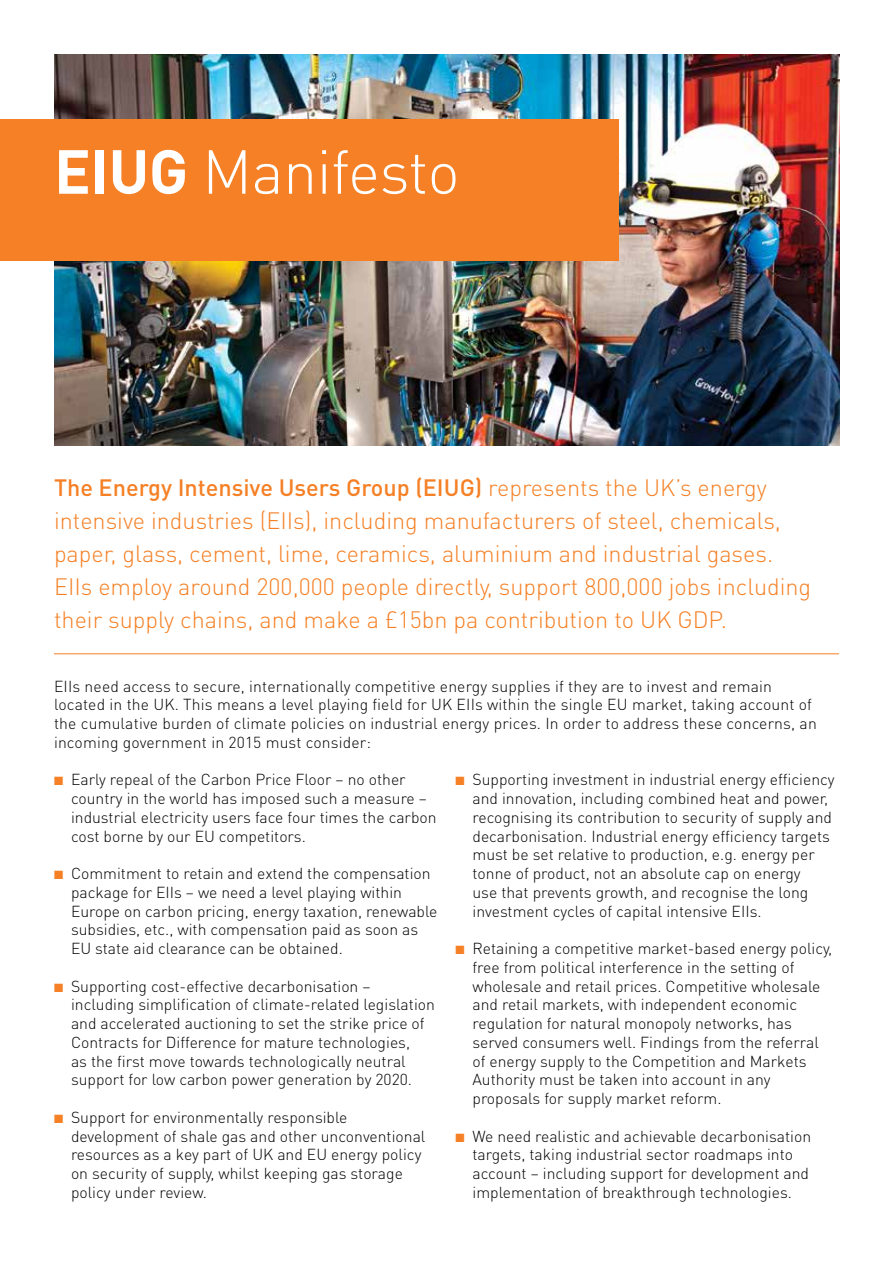
<style>
.page{position:relative;width:893px;height:1263px;background:#fff}
.page>*{position:absolute;margin:0;border:0;box-sizing:border-box;transform-origin:0 0}
.t1{font:300 61.2px "DINOT";letter-spacing:-.01em;color:#fff}
.t2{font:300 23.4px/33px "DINOT";color:#f58025}
.t3{font:300 15.75px/18.8px "DINOT";color:#000}
.s1{font-weight:700}
.s2{font-weight:500}
.s3{color:#f58025}
</style>
<div class="page">
<img style="left:54px;top:54px;width:785px;height:391px">
<div style="left:0;top:119px;width:618px;height:142px;background:#f58025"></div>
<hr style="left:54px;top:653px;width:785px;height:1px;background:#f58025">
<h1 class="t1" style="left:54px;top:130px;width:407px"><span class="s1">EIUG</span> Manifesto</h1>
<p class="t2" style="left:54px;top:470px;width:759px"><span class="s2">The Energy Intensive Users Group (EIUG)</span> represents the UK’s energy intensive industries (EIIs), including manufacturers of steel, chemicals, paper, glass, cement, lime, ceramics, aluminium and industrial gases.<br>EIIs employ around 200,000 people directly, support 800,000 jobs including their supply chains, and make a £15bn pa contribution to UK GDP.</p>
<p class="t3" style="left:54px;top:676px;width:764px">EIIs need access to secure, internationally competitive energy supplies if they are to invest and remain located in the UK. This means a level playing field for UK EIIs within the single EU market, taking account of the cumulative burden of climate policies on industrial energy prices. In order to address these concerns, an incoming government in 2015 must consider:</p>
<p class="t3" style="left:71px;top:770px;width:367px;text-indent:-17px"><span class="s3">■</span> Early repeal of the Carbon Price Floor – no other country in the world has imposed such a measure – industrial electricity users face four times the carbon cost borne by our EU competitors.</p>
<p class="t3" style="left:71px;top:863px;width:368px;text-indent:-17px"><span class="s3">■</span> Commitment to retain and extend the compensation package for EIIs – we need a level playing within Europe on carbon pricing, energy taxation, renewable subsidies, etc., with compensation paid as soon as EU state aid clearance can be obtained.</p>
<p class="t3" style="left:71px;top:976px;width:365px;text-indent:-17px"><span class="s3">■</span> Supporting cost-effective decarbonisation – including simplification of climate-related legislation and accelerated auctioning to set the strike price of Contracts for Difference for mature technologies,<br>as the first move towards technologically neutral support for low carbon power generation by 2020.</p>
<p class="t3" style="left:71px;top:1107px;width:356px;text-indent:-17px"><span class="s3">■</span> Support for environmentally responsible development of shale gas and other unconventional resources as a key part of UK and EU energy policy on security of supply, whilst keeping gas storage policy under review.</p>
<p class="t3" style="left:472px;top:770px;width:364px;text-indent:-17px"><span class="s3">■</span> Supporting investment in industrial energy efficiency and innovation, including combined heat and power, recognising its contribution to security of supply and decarbonisation. Industrial energy efficiency targets must be set relative to production, e.g. energy per tonne of product, not an absolute cap on energy<br>use that prevents growth, and recognise the long investment cycles of capital intensive EIIs.</p>
<p class="t3" style="left:472px;top:938px;width:361px;text-indent:-17px"><span class="s3">■</span> Retaining a competitive market-based energy policy, free from political interference in the setting of wholesale and retail prices. Competitive wholesale and retail markets, with independent economic regulation for natural monopoly networks, has served consumers well. Findings from the referral of energy supply to the Competition and Markets Authority must be taken into account in any proposals for supply market reform.</p>
<p class="t3" style="left:472px;top:1126px;width:340px;text-indent:-17px"><span class="s3">■</span> We need realistic and achievable decarbonisation targets, taking industrial sector roadmaps into account – including support for development and implementation of breakthrough technologies.</p>
</div>
